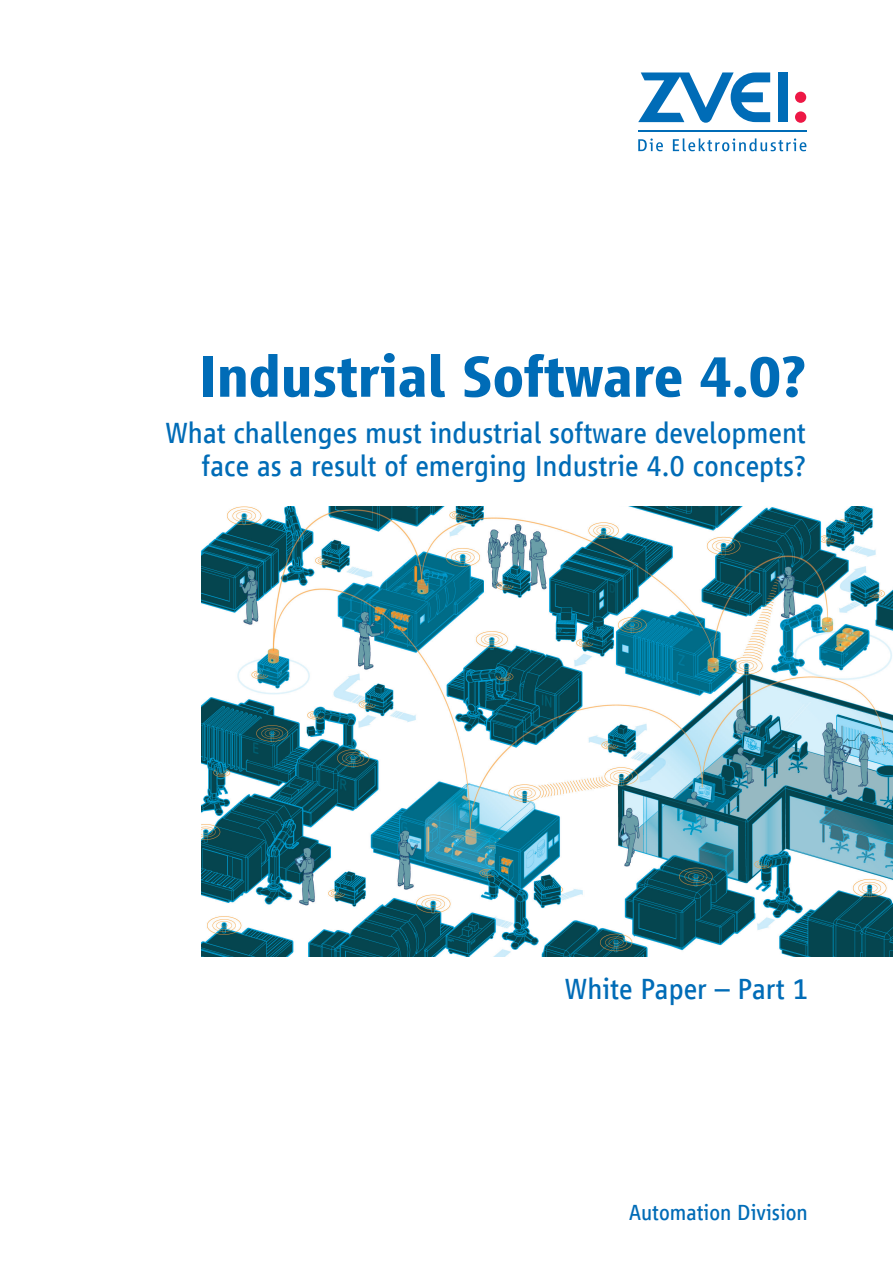
<style>
.page{position:relative;width:893px;height:1263px;background:#fff}
.page>*{position:absolute;margin:0;border:0;box-sizing:border-box;transform-origin:0 0}
.t1{font:700 60px "Vialog LT Com";letter-spacing:-.015em;color:#006cb7}
.t2{font:30px/33px "Vialog LT Com";color:#006cb7;text-align:right}
.t3{font:22.5px "Vialog LT Com";color:#006cb7}
</style>
<div class="page">
<svg style="left:638px;top:72px;width:132px;height:51px"></svg>
<div style="left:778px;top:72px;width:10px;height:50px;background:#006cb7"></div>
<div style="left:795px;top:92px;width:11px;height:11px;background:#ed1845;border-radius:50%"></div>
<div style="left:795px;top:111px;width:11px;height:12px;background:#ed1845;border-radius:50%"></div>
<hr style="left:638px;top:130px;width:168px;height:1px;background:#006cb7">
<svg style="left:638px;top:138px;width:25px;height:13px"></svg>
<svg style="left:673px;top:138px;width:133px;height:13px"></svg>
<img style="left:201px;top:506px;width:692px;height:451px">
<h1 class="t1" style="left:198px;top:344px;width:609px">Industrial Software 4.0?</h1>
<p class="t2" style="left:165px;top:416px;width:642px">What challenges must industrial software development face as a result of emerging Industrie 4.0 concepts?</p>
<p class="t2" style="left:565px;top:973px;width:244px">White Paper – Part 1</p>
<p class="t3" style="left:629px;top:1200px;width:180px">Automation Division</p>
</div>
